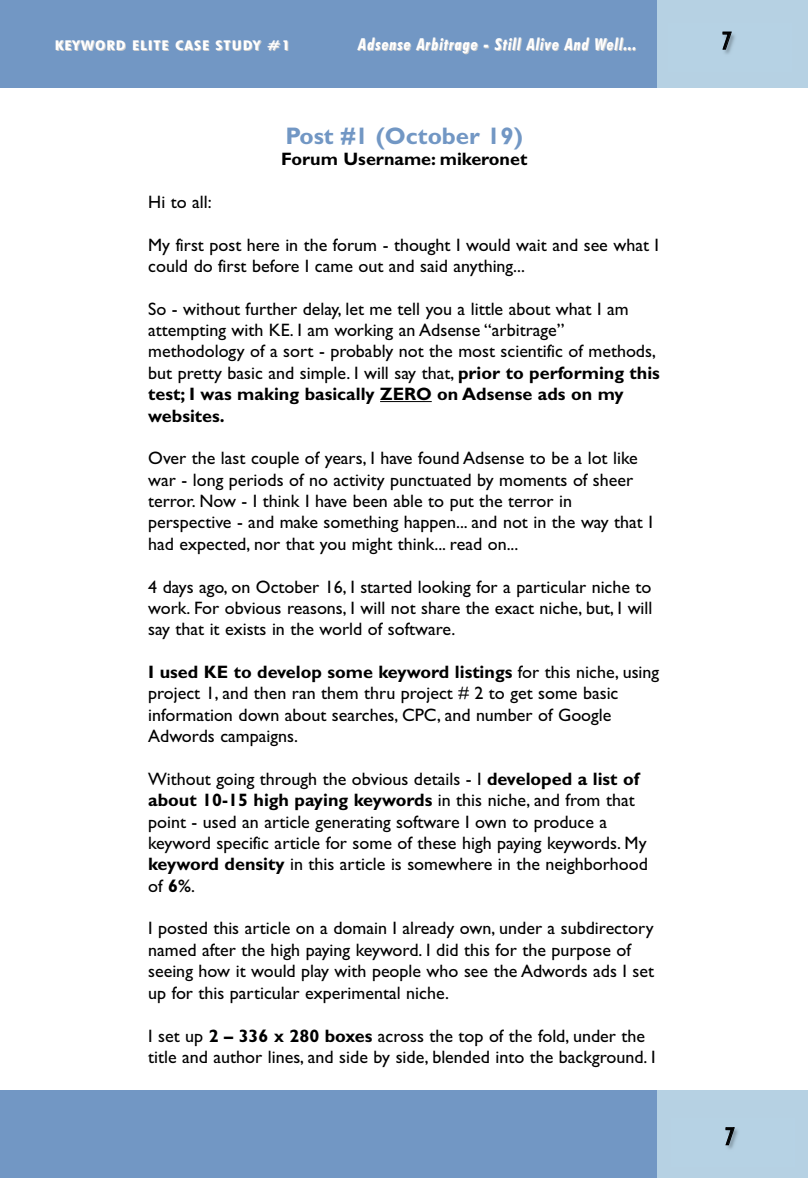
<style>
.page{position:relative;width:808px;height:1178px;background:#fff}
.page>*{position:absolute;margin:0;border:0;box-sizing:border-box;transform-origin:0 0}
.t1{font:700 24px "Gill Sans";color:#7297c4}
.t2{font:500 condensed 24px "Futura BT";color:#000}
.t3{font:18px/21.3px "Gill Sans";color:#000}
.t4{font:700 18px "Gill Sans";color:#000}
.t5{font:italic 700 condensed 16.5px "Futura BT";letter-spacing:.05em;color:#fff}
.t6{font:700 condensed 13.5px "Futura BT";letter-spacing:.05em;color:#fff;scale:1.36 1}
.s1{font-weight:700}
</style>
<div class="page">
<hr style="left:380px;top:401px;width:52px;height:1px;background:#000">
<div style="left:657px;top:1090px;width:151px;height:88px;background:#b6d1e3"></div>
<div style="left:657px;top:0;width:151px;height:88px;background:#b6d1e3"></div>
<img style="left:727px;top:1129px;width:11px;height:20px">
<img style="left:724px;top:34px;width:11px;height:20px">
<div style="left:0;top:0;width:656px;height:88px;background:#7297c4"></div>
<div style="left:0;top:1090px;width:657px;height:88px;background:#7297c4"></div>
<p class="t6" style="left:55px;top:38px;width:174px">KEYWORD ELITE CASE STUDY #1</p>
<p class="t5" style="left:358px;top:35px;width:280px">Adsense Arbitrage - Still Alive And Well...</p>
<h1 class="t2" style="left:722px;top:27px;width:11px">7</h1>
<h1 class="t1" style="left:285px;top:121px;width:239px">Post #1 (October 19)</h1>
<p class="t4" style="left:281px;top:148px;width:248px">Forum Username: mikeronet</p>
<p class="t3" style="left:148px;top:191px;width:65px">Hi to all:</p>
<p class="t3" style="left:148px;top:234px;width:512px">My first post here in the forum - thought I would wait and see what I could do first before I came out and said anything...</p>
<p class="t3" style="left:148px;top:298px;width:513px">So - without further delay, let me tell you a little about what I am attempting with KE. I am working an Adsense “arbitrage” methodology of a sort - probably not the most scientific of methods, but pretty basic and simple. I will say that, <span class="s1">prior to performing this test; I was making basically ZERO on Adsense ads on my websites.</span></p>
<p class="t3" style="left:148px;top:447px;width:506px">Over the last couple of years, I have found Adsense to be a lot like war - long periods of no activity punctuated by moments of sheer terror. Now - I think I have been able to put the terror in perspective - and make something happen... and not in the way that I had expected, nor that you might think... read on...</p>
<p class="t3" style="left:148px;top:576px;width:506px;text-align:justify">4 days ago, on October 16, I started looking for a particular niche to work. For obvious reasons, I will not share the exact niche, but, I will say that it exists in the world of software.</p>
<p class="t3" style="left:148px;top:661px;width:512px"><span class="s1">I used KE to develop some keyword listings</span> for this niche, using project 1, and then ran them thru project # 2 to get some basic information down about searches, CPC, and number of Google Adwords campaigns.</p>
<p class="t3" style="left:148px;top:768px;width:501px">Without going through the obvious details - I <span class="s1">developed a list of about 10-15 high paying keywords</span> in this niche, and from that point - used an article generating software I own to produce a keyword specific article for some of these high paying keywords. My <span class="s1">keyword density</span> in this article is somewhere in the neighborhood of <span class="s1">6%</span>.</p>
<p class="t3" style="left:148px;top:917px;width:507px">I posted this article on a domain I already own, under a subdirectory named after the high paying keyword. I did this for the purpose of seeing how it would play with people who see the Adwords ads I set up for this particular experimental niche.</p>
<p class="t3" style="left:148px;top:1024px;width:509px">I set up <span class="s1">2 – 336 x 280 boxes</span> across the top of the fold, under the title and author lines, and side by side, blended into the background. I</p>
<h1 class="t2" style="left:725px;top:1122px;width:11px">7</h1>
</div>
